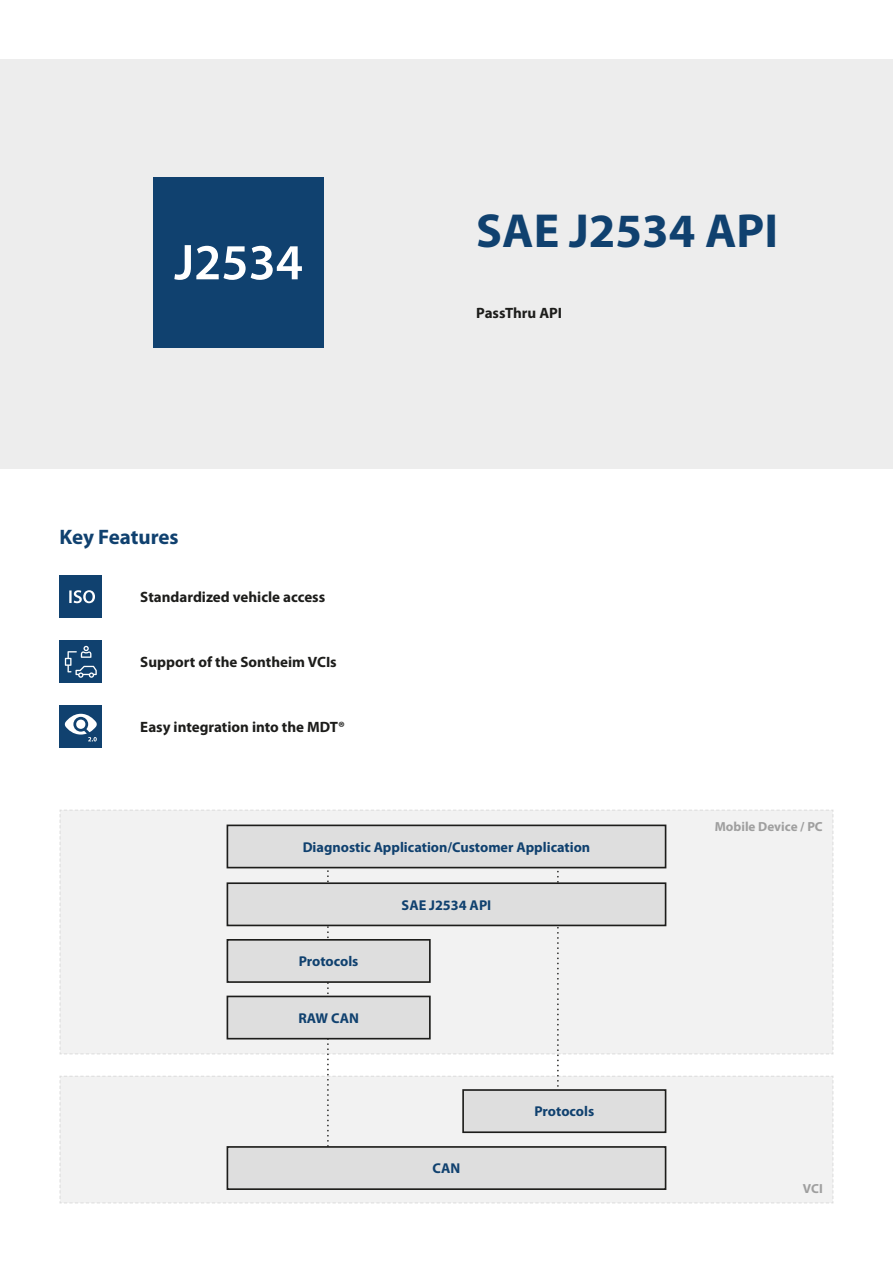
<style>
.page{position:relative;width:893px;height:1263px;background:#fff}
.page>*{position:absolute;margin:0;border:0;box-sizing:border-box;transform-origin:0 0}
.t1{font:700 48px "Myriad Pro";color:#10416f}
.t2{font:700 21px "Myriad Pro";letter-spacing:-.005em;color:#10416f}
.t3{font:700 15px "Myriad Pro";color:#1d1d1b}
.t4{font:700 14.25px "Myriad Pro";color:#10416f}
.t5{font:700 13.2px "Myriad Pro";color:#9f9f9f}
</style>
<div class="page">
<svg style="left:60px;top:810px;width:773px;height:393px"></svg>
<div style="left:227px;top:825px;width:439px;height:42px;background:#dedede"></div>
<div style="left:227px;top:824px;width:439px;height:44px;border:2px solid #1d1d1b"></div>
<div style="left:0;top:59px;width:893px;height:410px;background:#ededed"></div>
<div style="left:60px;top:575px;width:42px;height:43px;background:#10416f"></div>
<svg style="left:69px;top:590px;width:26px;height:14px"></svg>
<div style="left:60px;top:705px;width:42px;height:43px;background:#10416f"></div>
<svg style="left:65px;top:714px;width:32px;height:27px"></svg>
<div style="left:60px;top:640px;width:42px;height:43px;background:#10416f"></div>
<svg style="left:65px;top:646px;width:32px;height:32px"></svg>
<div style="left:227px;top:1147px;width:439px;height:42px;background:#dedede"></div>
<div style="left:227px;top:1146px;width:439px;height:44px;border:2px solid #1d1d1b"></div>
<div style="left:463px;top:1090px;width:203px;height:42px;background:#dedede"></div>
<div style="left:462px;top:1089px;width:204px;height:44px;border:2px solid #1d1d1b"></div>
<div style="left:227px;top:940px;width:203px;height:42px;background:#dedede"></div>
<div style="left:227px;top:939px;width:204px;height:44px;border:2px solid #1d1d1b"></div>
<div style="left:227px;top:883px;width:439px;height:42px;background:#dedede"></div>
<div style="left:227px;top:882px;width:439px;height:44px;border:2px solid #1d1d1b"></div>
<div style="left:227px;top:996px;width:203px;height:43px;background:#dedede"></div>
<div style="left:227px;top:996px;width:204px;height:43px;border:2px solid #1d1d1b"></div>
<div style="left:153px;top:177px;width:170px;height:171px;background:#10416f"></div>
<svg style="left:174px;top:245px;width:128px;height:35px"></svg>
<h1 class="t1" style="left:476px;top:199px;width:303px">SAE J2534 API</h1>
<h2 class="t2" style="left:60px;top:523px;width:121px">Key Features</h2>
<p class="t3" style="left:140px;top:587px;width:186px">Standardized vehicle access</p>
<p class="t3" style="left:140px;top:652px;width:198px">Support of the Sontheim VCIs</p>
<p class="t3" style="left:140px;top:718px;width:206px">Easy integration into the MDT®</p>
<p class="t3" style="left:476px;top:303px;width:87px">PassThru API</p>
<p class="t4" style="left:303px;top:838px;width:289px">Diagnostic Application/Customer Application</p>
<p class="t4" style="left:299px;top:952px;width:61px">Protocols</p>
<p class="t4" style="left:298px;top:1009px;width:62px">RAW CAN</p>
<p class="t4" style="left:402px;top:895px;width:91px">SAE J2534 API</p>
<p class="t4" style="left:433px;top:1159px;width:29px">CAN</p>
<p class="t4" style="left:534px;top:1102px;width:61px">Protocols</p>
<p class="t5" style="left:715px;top:818px;width:110px">Mobile Device / PC</p>
<p class="t5" style="left:803px;top:1180px;width:21px">VCI</p>
</div>
